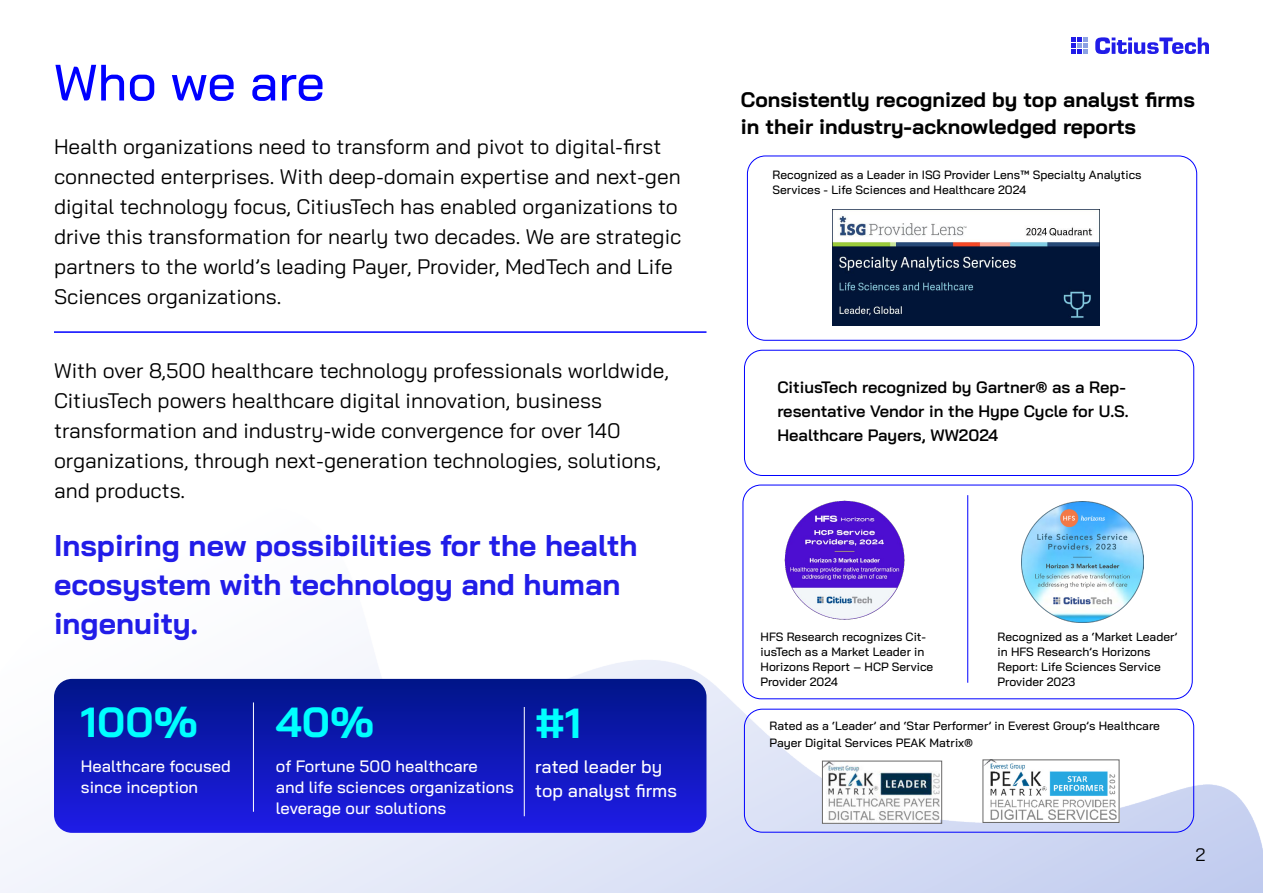
<style>
.page{position:relative;width:1263px;height:893px;background:#fff}
.page>*{position:absolute;margin:0;border:0;box-sizing:border-box;transform-origin:0 0}
.Section_Heading{font:500 51px "Bai Jamjuree";color:#00f}
.t1{font:700 42px "Bai Jamjuree";color:#0ff}
.t2{font:700 30px/39px "Bai Jamjuree";color:#211ce8}
.Body_Text{font:21px/30px "Bai Jamjuree";color:#000}
.t3{font:700 21px/27px "Bai Jamjuree";color:#000}
.Body_Text-2{font:500 18px/24px "Bai Jamjuree";color:#fff}
.t4{font:18px "Bai Jamjuree";color:#000}
.t5{font:500 16.5px/21px "Bai Jamjuree";color:#fff}
.t6{font:600 16.5px/24px "Bai Jamjuree";color:#000}
.t7{font:500 12px/15px "Bai Jamjuree";color:#000}
</style>
<div class="page">
<img style="left:0;top:335px;width:1263px;height:558px">
<svg style="left:1095px;top:37px;width:114px;height:17px"></svg>
<svg style="left:1071px;top:37px;width:17px;height:17px"></svg>
<hr style="left:54px;top:331px;width:652px;height:2px;background:#00f">
<svg style="left:54px;top:679px;width:652px;height:154px;background:#1019b7"></svg>
<hr style="left:253px;top:702px;width:1px;height:110px;background:#fff">
<hr style="left:524px;top:707px;width:1px;height:109px;background:#fff">
<img style="left:984px;top:761px;width:133px;height:60px">
<div style="left:982px;top:759px;width:137px;height:64px;border:1px solid #686868"></div>
<div style="left:742px;top:485px;width:450px;height:214px;border:1px solid #00f;border-radius:18px"></div>
<div style="left:744px;top:350px;width:450px;height:126px;border:1px solid #00f;border-radius:18px"></div>
<div style="left:747px;top:156px;width:450px;height:185px;border:1px solid #00f;border-radius:18px"></div>
<div style="left:744px;top:709px;width:450px;height:124px;border:1px solid #00f;border-radius:18px"></div>
<img style="left:783px;top:499px;width:122px;height:123px">
<img style="left:824px;top:763px;width:116px;height:59px">
<div style="left:822px;top:761px;width:120px;height:63px;border:1px solid #696868"></div>
<img style="left:1022px;top:501px;width:121px;height:122px">
<hr style="left:967px;top:495px;width:1px;height:188px;background:#00f">
<img style="left:832px;top:210px;width:267px;height:116px">
<p class="Section_Heading" style="left:54px;top:53px;width:272px">Who we are</p>
<p class="Body_Text" style="left:54px;top:132px;width:629px">Health organizations need to transform and pivot to digital-first connected enterprises. With deep-domain expertise and next-gen digital technology focus, CitiusTech has enabled organizations to drive this transformation for nearly two decades. We are strategic partners to the world’s leading Payer, Provider, MedTech and Life Sciences organizations.</p>
<p class="Body_Text" style="left:54px;top:356px;width:616px">With over 8,500 healthcare technology professionals worldwide, CitiusTech powers healthcare digital innovation, business transformation and industry-wide convergence for over 140 organizations, through next-generation technologies, solutions, and products.</p>
<p class="t2" style="left:54px;top:526px;width:585px">Inspiring new possibilities for the health ecosystem with technology and human ingenuity.</p>
<p class="t1" style="left:81px;top:698px;width:118px">100%</p>
<p class="t1" style="left:276px;top:698px;width:100px">40%</p>
<p class="t1" style="left:535px;top:699px;width:47px">#1</p>
<p class="t5" style="left:81px;top:755px;width:151px">Healthcare focused</p>
<p class="t5" style="left:81px;top:776px;width:119px">since inception</p>
<p class="t5" style="left:276px;top:755px;width:239px">of Fortune 500 healthcare<br>and life sciences organizations leverage our solutions</p>
<p class="Body_Text-2" style="left:535px;top:755px;width:143px">rated leader by top analyst firms</p>
<p class="t3" style="left:741px;top:86px;width:455px">Consistently recognized by top analyst firms in their industry-acknowledged reports</p>
<p class="t7" style="left:772px;top:167px;width:371px">Recognized as a Leader in ISG Provider Lens™ Specialty Analytics<br>Services - Life Sciences and Healthcare 2024</p>
<p class="t6" style="left:777px;top:375px;width:353px">CitiusTech recognized by Gartner® as a Rep&shy;resentative Vendor in the Hype Cycle for U.S.<br>Healthcare Payers, WW2024</p>
<p class="t7" style="left:760px;top:629px;width:174px">HFS Research recognizes Cit&shy;iusTech as a Market Leader in<br>Horizons Report – HCP Service<br>Provider 2024</p>
<p class="t7" style="left:997px;top:629px;width:181px">Recognized as a ‘Market Leader’ in HFS Research’s Horizons<br>Report: Life Sciences Service<br>Provider 2023</p>
<p class="t7" style="left:769px;top:718px;width:392px;line-height:16.5px">Rated as a ‘Leader’ and ‘Star Performer’ in Everest Group’s Healthcare<br>Payer Digital Services PEAK Matrix®</p>
<p class="t4" style="left:1195px;top:839px;width:12px">2</p>
</div>
